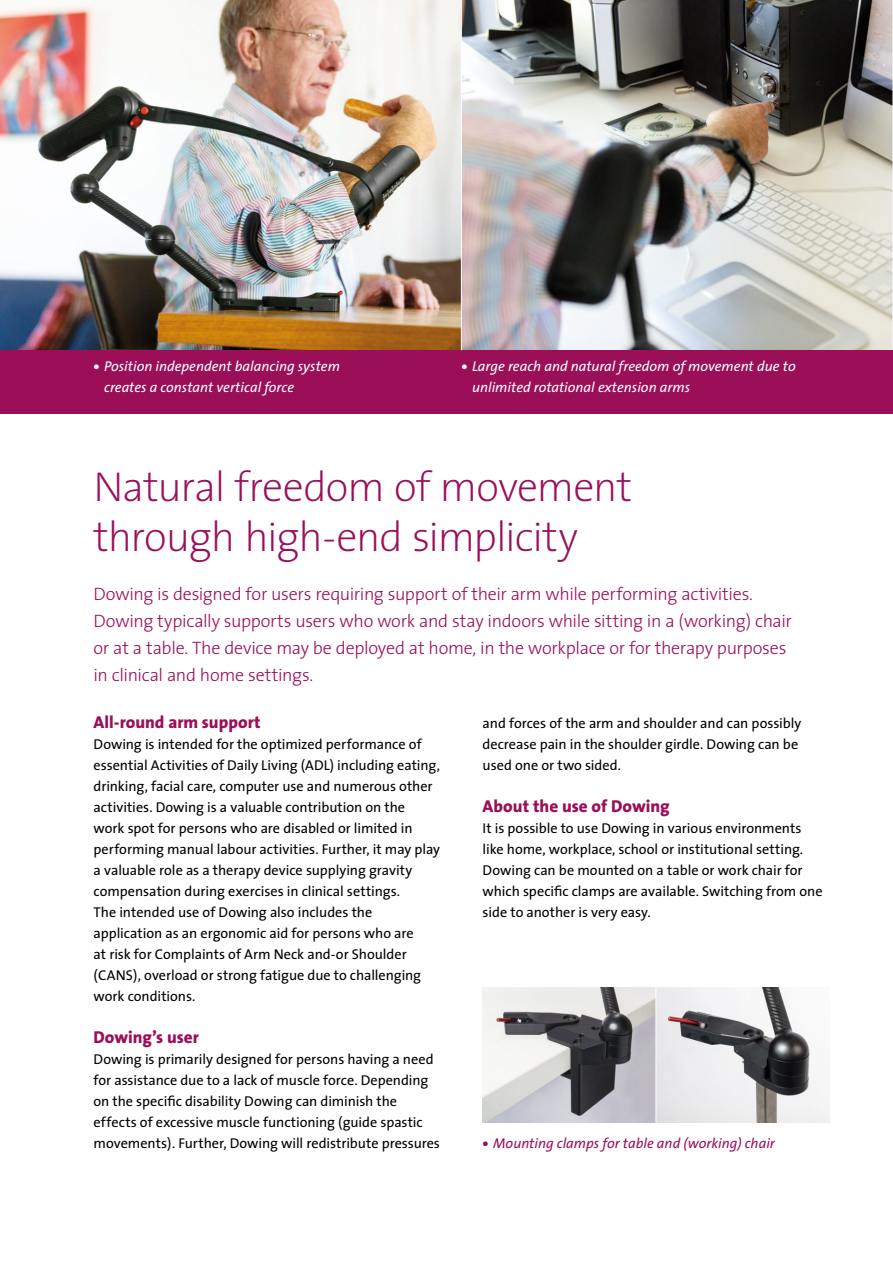
<style>
.page{position:relative;width:893px;height:1263px;background:#fff}
.page>*{position:absolute;margin:0;border:0;box-sizing:border-box;transform-origin:0 0}
.t1{font:200 42px/50.4px "The Sans";letter-spacing:-.025em;color:#9b0f59}
.t2{font:300 18px/27px "The Sans";letter-spacing:-.015em;color:#9b0f59}
.t3{font:800 17.25px "The Sans";color:#9b0f59}
.t4{font:14.25px/21px "The Sans";letter-spacing:-.005em;color:#000}
.t5{font:italic 14.25px/21px "The Sans";color:#fff}
.t6{font:italic 14.25px "The Sans";color:#9b0f59}
.s1{font-family:"The Sans Extra Bold Caps";font-style:normal}
</style>
<div class="page">
<img style="left:483px;top:987px;width:346px;height:135px">
<img style="left:0;top:0;width:892px;height:350px">
<hr style="left:668px;top:0;width:1px;height:350px;background:#fff">
<hr style="left:655px;top:987px;width:1px;height:135px;background:#fff">
<div style="left:0;top:350px;width:893px;height:63px;background:#9b0f59"></div>
<hr style="left:461px;top:0;width:1px;height:350px;background:#fff">
<p class="t5" style="left:104px;top:356px;width:237px;text-indent:-11px"><span class="s1">•</span> Position independent balancing system creates a constant vertical force</p>
<p class="t5" style="left:472px;top:356px;width:325px;text-indent:-11px"><span class="s1">•</span> Large reach and natural freedom of movement due to unlimited rotational extension arms</p>
<h1 class="t1" style="left:94px;top:460px;width:540px">Natural freedom of movement through high-end simplicity</h1>
<p class="t2" style="left:94px;top:579px;width:700px">Dowing is designed for users requiring support of their arm while performing activities.<br>Dowing typically supports users who work and stay indoors while sitting in a (working) chair or at a table. The device may be deployed at home, in the workplace or for therapy purposes in clinical and home settings.</p>
<p class="t3" style="left:94px;top:708px;width:169px">All-round arm support</p>
<p class="t4" style="left:94px;top:734px;width:348px">Dowing is intended for the optimized performance of essential Activities of Daily Living (ADL) including eating, drinking, facial care, computer use and numerous other activities. Dowing is a valuable contribution on the<br>work spot for persons who are disabled or limited in performing manual labour activities. Further, it may play a valuable role as a therapy device supplying gravity compensation during exercises in clinical settings.<br>The intended use of Dowing also includes the application as an ergonomic aid for persons who are<br>at risk for Complaints of Arm Neck and-or Shoulder (CANS), overload or strong fatigue due to challenging work conditions.</p>
<p class="t3" style="left:94px;top:1023px;width:107px">Dowing’s user</p>
<p class="t4" style="left:94px;top:1049px;width:348px">Dowing is primarily designed for persons having a need for assistance due to a lack of muscle force. Depending on the specific disability Dowing can diminish the effects of excessive muscle functioning (guide spastic movements). Further, Dowing will redistribute pressures</p>
<p class="t4" style="left:483px;top:713px;width:320px">and forces of the arm and shoulder and can possibly decrease pain in the shoulder girdle. Dowing can be used one or two sided.</p>
<p class="t3" style="left:483px;top:792px;width:189px">About the use of Dowing</p>
<p class="t4" style="left:483px;top:818px;width:341px">It is possible to use Dowing in various environments like home, workplace, school or institutional setting.<br>Dowing can be mounted on a table or work chair for which specific clamps are available. Switching from one side to another is very easy.</p>
<p class="t6" style="left:483px;top:1132px;width:294px"><span class="s1">•</span> Mounting clamps for table and (working) chair</p>
</div>
